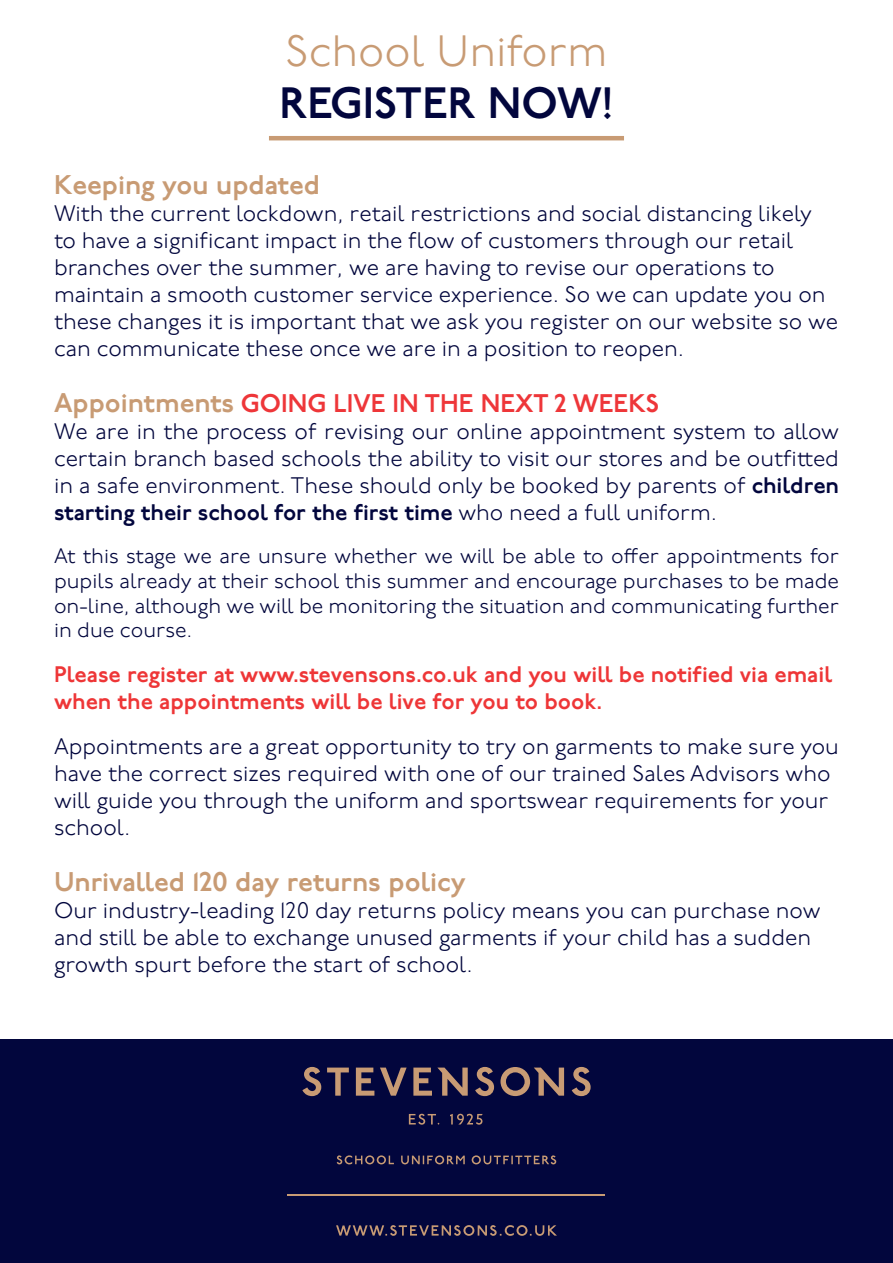
<style>
.page{position:relative;width:893px;height:1263px;background:#fff}
.page>*{position:absolute;margin:0;border:0;box-sizing:border-box;transform-origin:0 0}
.t1{font:300 43.8px "P22 Underground";color:#c89b74}
.t2{font:43.8px "P22 Underground Dm P";color:#02063d}
.t3{font:600 27px "P22 Underground";color:#c89b74}
.t4{font:600 25.5px "P22 Underground";color:#ee3639}
.t5{font:300 22.5px/27px "P22 Underground";color:#02063d}
.t6{font:600 22.5px/27px "P22 Underground";color:#ee3637}
.t7{font:300 21px/24.8px "P22 Underground";color:#02063d;text-align:justify}
.s1{font-size:27px;color:#c89b74}
.s2{font-weight:600}
</style>
<div class="page">
<div style="left:0;top:1040px;width:893px;height:223px;background:#02063d"></div>
<hr style="left:269px;top:136px;width:355px;height:4px;background:#c89b74">
<svg style="left:302px;top:1067px;width:19px;height:29px"></svg>
<svg style="left:327px;top:1067px;width:22px;height:29px"></svg>
<svg style="left:356px;top:1067px;width:18px;height:29px"></svg>
<svg style="left:380px;top:1067px;width:27px;height:29px"></svg>
<svg style="left:475px;top:1067px;width:19px;height:29px"></svg>
<svg style="left:572px;top:1067px;width:19px;height:29px"></svg>
<svg style="left:500px;top:1067px;width:64px;height:29px"></svg>
<svg style="left:413px;top:1067px;width:55px;height:29px"></svg>
<svg style="left:409px;top:1114px;width:30px;height:11px"></svg>
<svg style="left:450px;top:1114px;width:33px;height:11px"></svg>
<hr style="left:288px;top:1194px;width:317px;height:1px;background:#c89b74">
<svg style="left:337px;top:1155px;width:57px;height:9px"></svg>
<svg style="left:401px;top:1155px;width:64px;height:9px"></svg>
<svg style="left:472px;top:1155px;width:84px;height:9px"></svg>
<svg style="left:336px;top:1225px;width:221px;height:11px"></svg>
<h1 class="t1" style="left:285px;top:26px;width:324px">School Uniform</h1>
<h1 class="t2" style="left:280px;top:79px;width:335px">REGISTER NOW!</h1>
<p class="t3" style="left:54px;top:169px;width:268px">Keeping you updated</p>
<p class="t5" style="left:54px;top:201px;width:786px">With the current lockdown, retail restrictions and social distancing likely to have a significant impact in the flow of customers through our retail branches over the summer, we are having to revise our operations to maintain a smooth customer service experience. So we can update you on these changes it is important that we ask you register on our website so we can communicate these once we are in a position to reopen.</p>
<p class="t4" style="left:54px;top:388px;width:607px"><span class="s1">Appointments</span> GOING LIVE IN THE NEXT 2 WEEKS</p>
<p class="t5" style="left:54px;top:418px;width:787px;text-align:justify">We are in the process of revising our online appointment system to allow certain branch based schools the ability to visit our stores and be outfitted in a safe environment. These should only be booked by parents of <span class="s2">children starting their school for the first time</span> who need a full uniform.</p>
<p class="t7" style="left:54px;top:544px;width:787px">At this stage we are unsure whether we will be able to offer appointments for pupils already at their school this summer and encourage purchases to be made on-line, although we will be monitoring the situation and communicating further in due course.</p>
<p class="t6" style="left:54px;top:662px;width:780px">Please register at www.stevensons.co.uk and you will be notified via email when the appointments will be live for you to book.</p>
<p class="t5" style="left:54px;top:734px;width:786px">Appointments are a great opportunity to try on garments to make sure you have the correct sizes required with one of our trained Sales Advisors who will guide you through the uniform and sportswear requirements for your school.</p>
<p class="t3" style="left:54px;top:867px;width:413px">Unrivalled 120 day returns policy</p>
<p class="t5" style="left:54px;top:898px;width:768px">Our industry-leading 120 day returns policy means you can purchase now and still be able to exchange unused garments if your child has a sudden growth spurt before the start of school.</p>
</div>
